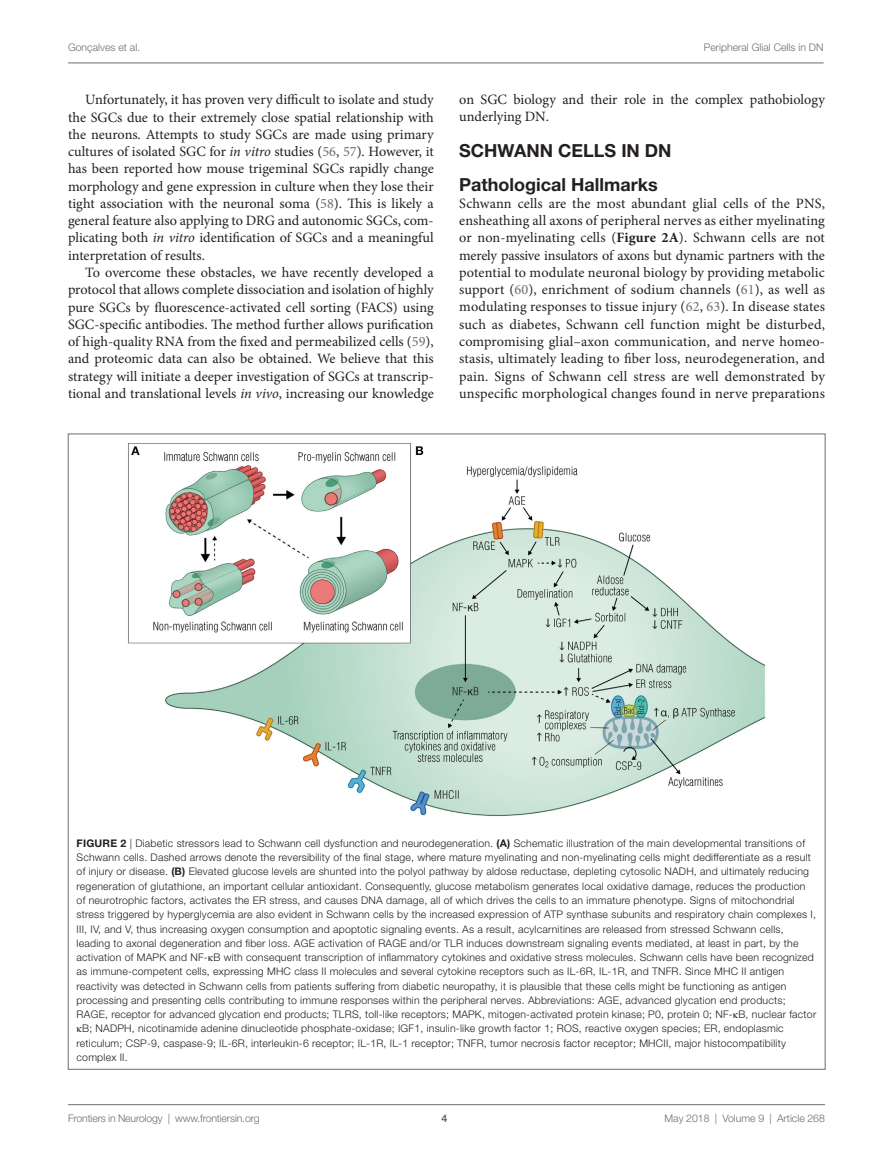
<style>
.page{position:relative;width:893px;height:1170px;background:#fff}
.page>*{position:absolute;margin:0;border:0;box-sizing:border-box;transform-origin:0 0}
.t1{font:700 18px/33.8px "Helvetica Neue LT Std";color:#231f20}
.t2{font:14.25px/17.2px "Minion Pro";color:#231f20;text-align:justify}
.t3{font:300 10.5px/14.2px "Helvetica Neue LT Std";letter-spacing:.02em;color:#231f20}
.t4{font:300 10.5px "Helvetica Neue LT Std";color:#6c6d70}
.t5{font:700 10.5px "Helvetica Neue LT Std";color:#231f20}
.t6{font:700 10.5px "Helvetica Neue LT Std";color:#6c6d70}
.s1{font-style:italic}
.s2{color:#6c6d70}
.s3{font-weight:700}
.s4{font-family:"STIX General";font-weight:400}
</style>
<div class="page">
<img style="left:128px;top:443px;width:638px;height:373px">
<hr style="left:68px;top:63px;width:756px;height:1px;background:#6c6d70">
<hr style="left:68px;top:1104px;width:757px;height:1px;background:#6c6d70">
<p class="t4" style="left:68px;top:41px;width:74px">Gonçalves et al.</p>
<p class="t4" style="left:704px;top:41px;width:121px">Peripheral Glial Cells in DN</p>
<p class="t2" style="left:68px;top:91px;width:367px;text-indent:17px">Unfortunately, it has proven very difficult to isolate and study the SGCs due to their extremely close spatial relationship with the neurons. Attempts to study SGCs are made using primary cultures of isolated SGC for <span class="s1">in vitro</span> studies (<span class="s2">56</span>, <span class="s2">57</span>). However, it has been reported how mouse trigeminal SGCs rapidly change morphology and gene expression in culture when they lose their tight association with the neuronal soma (<span class="s2">58</span>). This is likely a general feature also applying to DRG and autonomic SGCs, com&shy;plicating both <span class="s1">in vitro</span> identification of SGCs and a meaningful interpretation of results.</p>
<p class="t2" style="left:68px;top:264px;width:367px;text-indent:17px">To overcome these obstacles, we have recently developed a protocol that allows complete dissociation and isolation of highly pure SGCs by fluorescence-activated cell sorting (FACS) using SGC-specific antibodies. The method further allows purification of high-quality RNA from the fixed and permeabilized cells (<span class="s2">59</span>), and proteomic data can also be obtained. We believe that this strategy will initiate a deeper investigation of SGCs at transcrip&shy;tional and translational levels <span class="s1">in vivo</span>, increasing our knowledge</p>
<h2 class="t2" style="left:459px;top:91px;width:367px">on SGC biology and their role in the complex pathobiology underlying DN.</h2>
<h1 class="t1" style="left:459px;top:133px;width:211px">SCHWANN CELLS IN DN<br>Pathological Hallmarks</h1>
<p class="t2" style="left:459px;top:195px;width:367px">Schwann cells are the most abundant glial cells of the PNS, ensheathing all axons of peripheral nerves as either myelinating or non-myelinating cells (<span class="s3">Figure 2A</span>). Schwann cells are not merely passive insulators of axons but dynamic partners with the potential to modulate neuronal biology by providing metabolic support (<span class="s2">60</span>), enrichment of sodium channels (<span class="s2">61</span>), as well as modulating responses to tissue injury (<span class="s2">62</span>, <span class="s2">63</span>). In disease states such as diabetes, Schwann cell function might be disturbed, compromising glial–axon communication, and nerve homeo&shy;stasis, ultimately leading to fiber loss, neurodegeneration, and pain. Signs of Schwann cell stress are well demonstrated by unspecific morphological changes found in nerve preparations</p>
<p class="t3" style="left:77px;top:835px;width:741px;text-indent:34px"><span class="s3">e 2</span> | Diabetic stressors lead to Schwann cell dysfunction and neurodegeneration. <span class="s3">(A)</span> Schematic illustration of the main developmental transitions of Schwann cells. Dashed arrows denote the reversibility of the final stage, where mature myelinating and non-myelinating cells might dedifferentiate as a result of injury or disease. <span class="s3">(B)</span> Elevated glucose levels are shunted into the polyol pathway by aldose reductase, depleting cytosolic NADH, and ultimately reducing regeneration of glutathione, an important cellular antioxidant. Consequently, glucose metabolism generates local oxidative damage, reduces the production of neurotrophic factors, activates the ER stress, and causes DNA damage, all of which drives the cells to an immature phenotype. Signs of mitochondrial stress triggered by hyperglycemia are also evident in Schwann cells by the increased expression of ATP synthase subunits and respiratory chain complexes I, III, IV, and V, thus increasing oxygen consumption and apoptotic signaling events. As a result, acylcarnitines are released from stressed Schwann cells, leading to axonal degeneration and fiber loss. AGE activation of RAGE and/or TLR induces downstream signaling events mediated, at least in part, by the activation of MAPK and NF-<span class="s4">κ</span>B with consequent transcription of inflammatory cytokines and oxidative stress molecules. Schwann cells have been recognized as immune-competent cells, expressing MHC class II molecules and several cytokine receptors such as IL-6R, IL-1R, and TNFR. Since MHC II antigen reactivity was detected in Schwann cells from patients suffering from diabetic neuropathy, it is plausible that these cells might be functioning as antigen processing and presenting cells contributing to immune responses within the peripheral nerves. Abbreviations: AGE, advanced glycation end products; RAGE, receptor for advanced glycation end products; TLRS, toll-like receptors; MAPK, mitogen-activated protein kinase; P0, protein 0; NF-<span class="s4">κ</span>B, nuclear factor <span class="s4">κ</span>B; NADPH, nicotinamide adenine dinucleotide phosphate-oxidase; IGF1, insulin-like growth factor 1; ROS, reactive oxygen species; ER, endoplasmic reticulum; CSP-9, caspase-9; IL-6R, interleukin-6 receptor; IL-1R, IL-1 receptor; TNFR, tumor necrosis factor receptor; MHCII, major histocompatibility complex II.</p>
<p class="t5" style="left:77px;top:836px;width:19px">Figur</p>
<p class="t4" style="left:68px;top:1111px;width:193px">Frontiers in Neurology | www.frontiersin.org</p>
<p class="t4" style="left:665px;top:1111px;width:162px">May 2018 | Volume 9 | Article 268</p>
<p class="t6" style="left:441px;top:1111px;width:7px">4</p>
</div>
